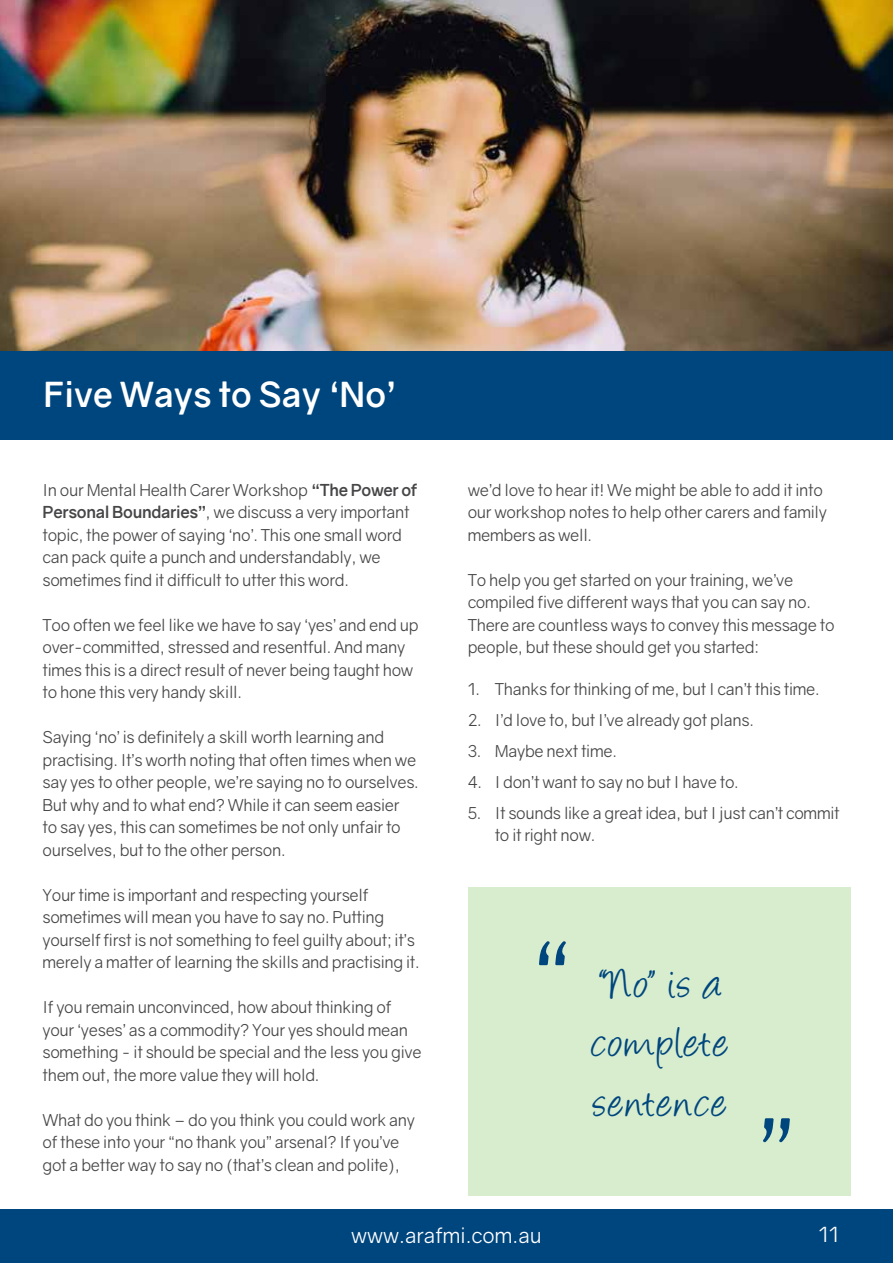
<style>
.page{position:relative;width:893px;height:1263px;background:#fff}
.page>*{position:absolute;margin:0;border:0;box-sizing:border-box;transform-origin:0 0}
.t1{font:italic 90px "Gravity";color:#00467e}
.t2{font:49.5px/59.4px "Angelina";letter-spacing:.045em;color:#00467e}
.t3{font:700 34.5px "Gravity";color:#fff}
.t4{font:21px "Gravity";color:#fff}
.t5{font:16.5px/22.5px "Gravity";letter-spacing:-.02em;color:#464547}
.s1{font-weight:700}
</style>
<div class="page">
<div style="left:0;top:1209px;width:893px;height:54px;background:#00467e"></div>
<div style="left:0;top:351px;width:893px;height:89px;background:#00467e"></div>
<img style="left:0;top:0;width:893px;height:351px">
<div style="left:468px;top:887px;width:382px;height:309px;background:#d7edcd"></div>
<h3 class="t3" style="left:44px;top:372px;width:353px">Five Ways to Say ‘No’</h3>
<p class="t5" style="left:43px;top:479px;width:376px">In our Mental Health Carer Workshop <span class="s1">“The Power of Personal Boundaries”</span>, we discuss a very important topic, the power of saying ‘no’. This one small word can pack quite a punch and understandably, we sometimes find it difficult to utter this word.</p>
<p class="t5" style="left:43px;top:614px;width:378px">Too often we feel like we have to say ‘yes’ and end up over-committed, stressed and resentful. And many times this is a direct result of never being taught how to hone this very handy skill.</p>
<p class="t5" style="left:43px;top:726px;width:378px">Saying ‘no’ is definitely a skill worth learning and practising. It’s worth noting that often times when we say yes to other people, we’re saying no to ourselves.<br>But why and to what end? While it can seem easier<br>to say yes, this can sometimes be not only unfair to ourselves, but to the other person.</p>
<p class="t5" style="left:43px;top:884px;width:378px">Your time is important and respecting yourself sometimes will mean you have to say no. Putting yourself first is not something to feel guilty about; it’s merely a matter of learning the skills and practising it.</p>
<p class="t5" style="left:43px;top:996px;width:380px">If you remain unconvinced, how about thinking of your ‘yeses’ as a commodity? Your yes should mean something - it should be special and the less you give them out, the more value they will hold.</p>
<p class="t5" style="left:43px;top:1109px;width:374px">What do you think – do you think you could work any of these into your “no thank you” arsenal? If you’ve got a better way to say no (that’s clean and polite),</p>
<p class="t5" style="left:468px;top:479px;width:361px">we’d love to hear it! We might be able to add it into our workshop notes to help other carers and family members as well.</p>
<p class="t5" style="left:468px;top:569px;width:368px">To help you get started on your training, we’ve compiled five different ways that you can say no.<br>There are countless ways to convey this message to people, but these should get you started:</p>
<p class="t5" style="left:468px;top:678px;width:353px">1. Thanks for thinking of me, but I can’t this time.</p>
<p class="t5" style="left:468px;top:709px;width:288px">2. I’d love to, but I’ve already got plans.</p>
<p class="t5" style="left:468px;top:740px;width:151px">3. Maybe next time.</p>
<p class="t5" style="left:468px;top:771px;width:273px">4. I don’t want to say no but I have to.</p>
<p class="t5" style="left:495px;top:802px;width:346px;text-indent:-27px">5. It sounds like a great idea, but I just can’t commit to it right now.</p>
<h1 class="t1" style="left:529px;top:920px;width:41px">“</h1>
<h2 class="t2" style="left:592px;top:959px;width:138px">“No” is a complete sentence</h2>
<h1 class="t1" style="left:800px;top:1164px;width:41px;rotate:-180deg">“</h1>
<p class="t4" style="left:351px;top:1222px;width:192px">www.arafmi.com.au</p>
<p class="t4" style="left:818px;top:1222px;width:22px">11</p>
</div>
